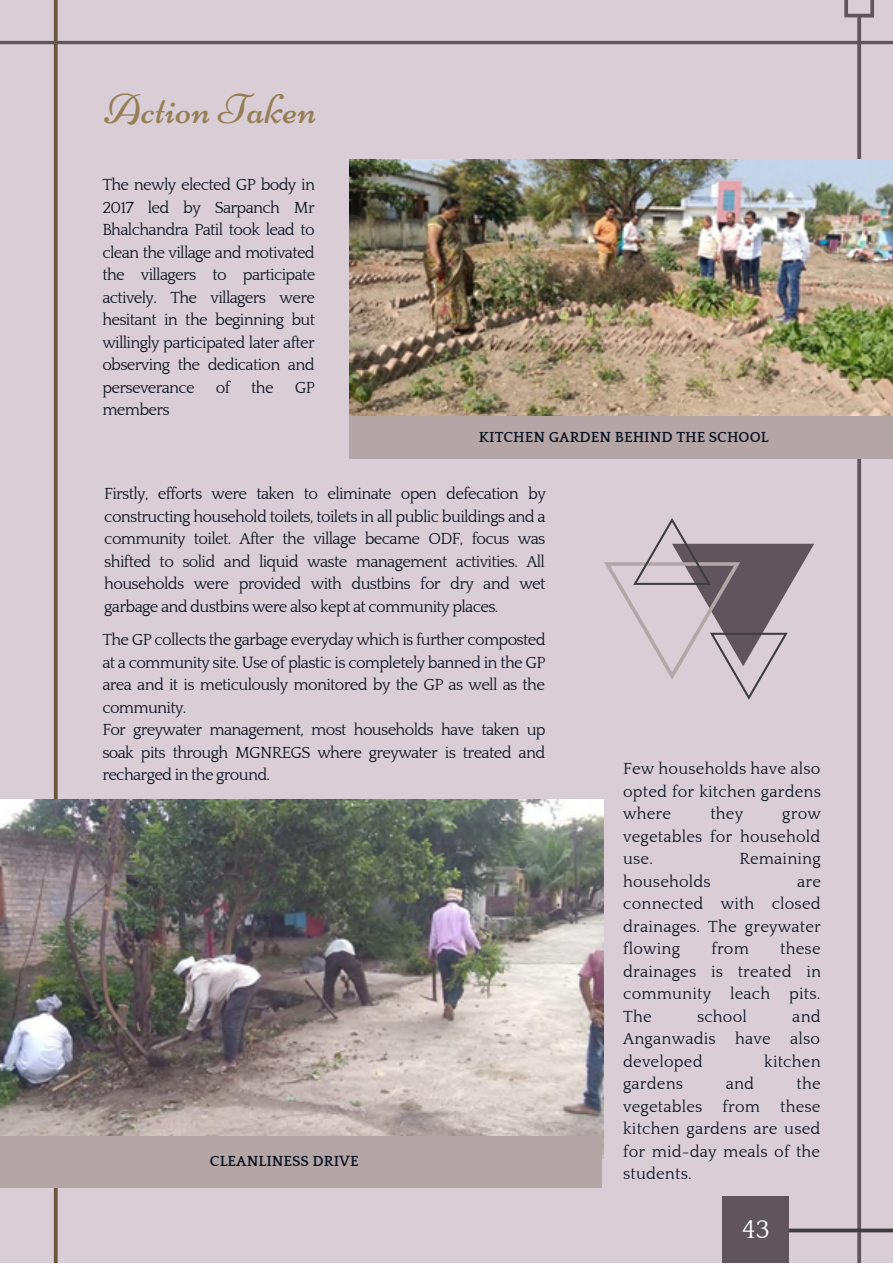
<style>
.page{position:relative;width:893px;height:1264px;background:#fff}
.page>*{position:absolute;margin:0;border:0;box-sizing:border-box;transform-origin:0 0}
.t1{font:42px "Niconne";letter-spacing:.01em;color:#947f57}
.t2{font:26.4px "Quattrocento";color:#fff}
.t3{font:16.5px/22.5px "Quattrocento";letter-spacing:-.04em;color:#0b1320;text-align:justify}
.t4{font:16.5px "Quattrocento";letter-spacing:.01em;color:#0b1320}
.t5{font:700 15px "Quattrocento";color:#0b1320}
</style>
<div class="page">
<div style="left:0;top:0;width:892px;height:1262px;background:#d9ced6"></div>
<svg style="left:41px;top:0;width:30px;height:1262px"></svg>
<img style="left:349px;top:159px;width:255px;height:257px">
<div style="left:349px;top:416px;width:543px;height:43px;background:#b4a6a7"></div>
<img style="left:0;top:800px;width:603px;height:358px">
<div style="left:0;top:1135px;width:602px;height:52px;background:#b4a6a7"></div>
<hr style="left:0;top:41px;width:892px;height:3px;background:#60555d">
<svg style="left:604px;top:0;width:288px;height:1262px"></svg>
<h1 class="t1" style="left:104px;top:84px;width:214px">Action Taken</h1>
<p class="t3" style="left:102px;top:174px;width:215px">The newly elected GP body in 2017 led by Sarpanch Mr Bhalchandra Patil took lead to clean the village and motivated the villagers to participate actively. The villagers were hesitant in the beginning but willingly participated later after observing the dedication and perseverance</p>
<p class="t3" style="left:216px;top:376px;width:16px">of</p>
<p class="t3" style="left:251px;top:376px;width:24px">the</p>
<p class="t3" style="left:295px;top:376px;width:22px">GP</p>
<p class="t3" style="left:102px;top:399px;width:69px">members</p>
<p class="t5" style="left:478px;top:429px;width:291px">KITCHEN GARDEN BEHIND THE SCHOOL</p>
<p class="t3" style="left:104px;top:483px;width:443px">Firstly, efforts were taken to eliminate open defecation by constructing household toilets, toilets in all public buildings and a community toilet. After the village became ODF, focus was shifted to solid and liquid waste management activities. All households were provided with dustbins for dry and wet garbage and dustbins were also kept at community places.</p>
<p class="t3" style="left:102px;top:629px;width:445px;text-align:left">The GP collects the garbage everyday which is further composted at a community site. Use of plastic is completely banned in the GP area and it is meticulously monitored by the GP as well as the community.<br>For greywater management, most households have taken up soak pits through MGNREGS where greywater is treated and recharged in the ground.</p>
<p class="t5" style="left:210px;top:1153px;width:150px">CLEANLINESS DRIVE</p>
<p class="t3" style="left:623px;top:758px;width:199px">Few households have also opted for kitchen gardens where</p>
<p class="t3" style="left:710px;top:803px;width:34px">they</p>
<p class="t3" style="left:623px;top:803px;width:199px;text-indent:159px">grow vegetables for household use.</p>
<p class="t4" style="left:739px;top:850px;width:83px">Remaining</p>
<p class="t4" style="left:623px;top:872px;width:89px">households</p>
<p class="t3" style="left:623px;top:870px;width:199px;text-indent:174px">are connected with closed drainages. The greywater flowing</p>
<p class="t3" style="left:711px;top:938px;width:39px">from</p>
<p class="t3" style="left:623px;top:938px;width:199px;text-indent:157px">these drainages is treated in community leach pits.<br>The</p>
<p class="t3" style="left:623px;top:1005px;width:199px;text-indent:169px">and Anganwadis have also developed</p>
<p class="t3" style="left:697px;top:1005px;width:51px">school</p>
<p class="t4" style="left:764px;top:1052px;width:58px">kitchen</p>
<p class="t3" style="left:623px;top:1073px;width:199px;text-indent:173px">the vegetables from these kitchen gardens are used for mid-day meals of the students.</p>
<p class="t4" style="left:623px;top:1075px;width:62px">gardens</p>
<p class="t3" style="left:725px;top:1073px;width:30px">and</p>
<h2 class="t2" style="left:742px;top:1215px;width:29px">43</h2>
</div>
